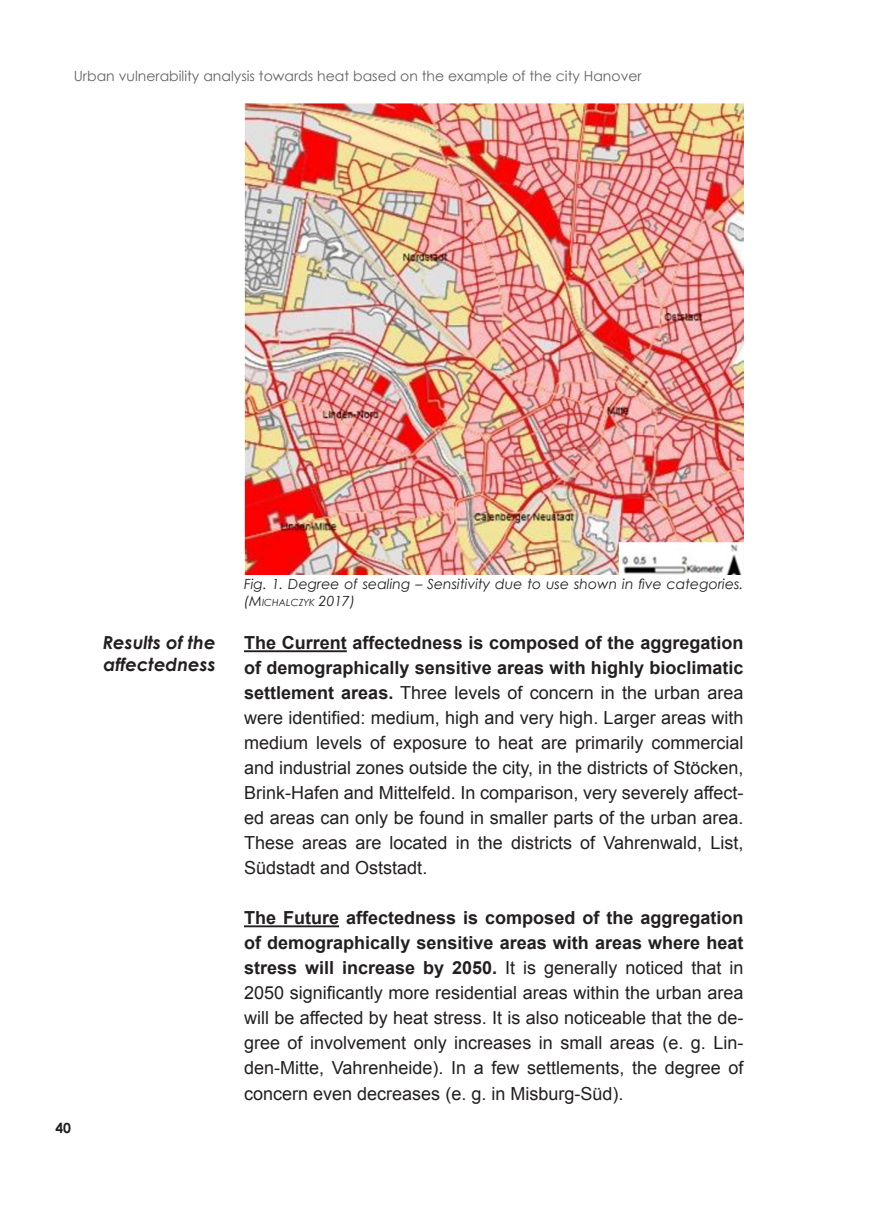
<style>
.page{position:relative;width:874px;height:1225px;background:#fff}
.page>*{position:absolute;margin:0;border:0;box-sizing:border-box;transform-origin:0 0}
.Continuous_Text{font:18px/25px "Arial";color:#231f20;text-align:justify}
.Continuos_text_headi{font:italic 700 18px/21.6px "Century Gothic";color:#231f20}
.t1{font:14px "Century Gothic";color:#636366}
.t2{font:italic 14px "Century Gothic";color:#231f20}
.t3{font:700 14px "Century Gothic";color:#231f20}
.t4{font:italic 9.8px "Century Gothic";color:#231f20}
.s1{font-size:14px}
.s2{font-weight:700}
</style>
<div class="page">
<hr style="left:244px;top:650px;width:102px;height:2px;background:#231f20">
<hr style="left:244px;top:925px;width:95px;height:2px;background:#231f20">
<img style="left:244px;top:103px;width:499px;height:471px">
<p class="t1" style="left:74px;top:66px;width:569px">Urban vulnerability analysis towards heat based on the example of the city Hanover</p>
<p class="t2" style="left:244px;top:574px;width:500px">Fig. 1. Degree of sealing – Sensitivity due to use shown in five categories.</p>
<p class="t4" style="left:244px;top:595px;width:113px"><span class="s1">(</span><span class="s1">M</span> ICHALCZYK <span class="s1">2017)</span></p>
<p class="t3" style="left:55px;top:1117px;width:17px">40</p>
<p class="Continuos_text_headi" style="left:103px;top:631px;width:114px">Results of the affectedness</p>
<p class="Continuous_Text" style="left:244px;top:630px;width:500px"><span class="s2">The Current affectedness is composed of the aggregation of demographically sensitive areas with highly bioclimatic settlement areas.</span> Three levels of concern in the urban area were identified: medium, high and very high. Larger areas with medium levels of exposure to heat are primarily commercial and industrial zones outside the city, in the districts of Stöcken, Brink-Hafen and Mittelfeld. In comparison, very severely affect&shy;ed areas can only be found in smaller parts of the urban area.<br>These areas are located in the districts of Vahrenwald, List, Südstadt and Oststadt.</p>
<p class="Continuous_Text" style="left:244px;top:905px;width:500px"><span class="s2">The Future affectedness is composed of the aggregation of demographically sensitive areas with areas where heat stress will increase by 2050.</span> It is generally noticed that in 2050 significantly more residential areas within the urban area will be affected by heat stress. It is also noticeable that the de&shy;gree of involvement only increases in small areas (e. g. Lin&shy;den-Mitte, Vahrenheide). In a few settlements, the degree of concern even decreases (e. g. in Misburg-Süd).</p>
</div>
